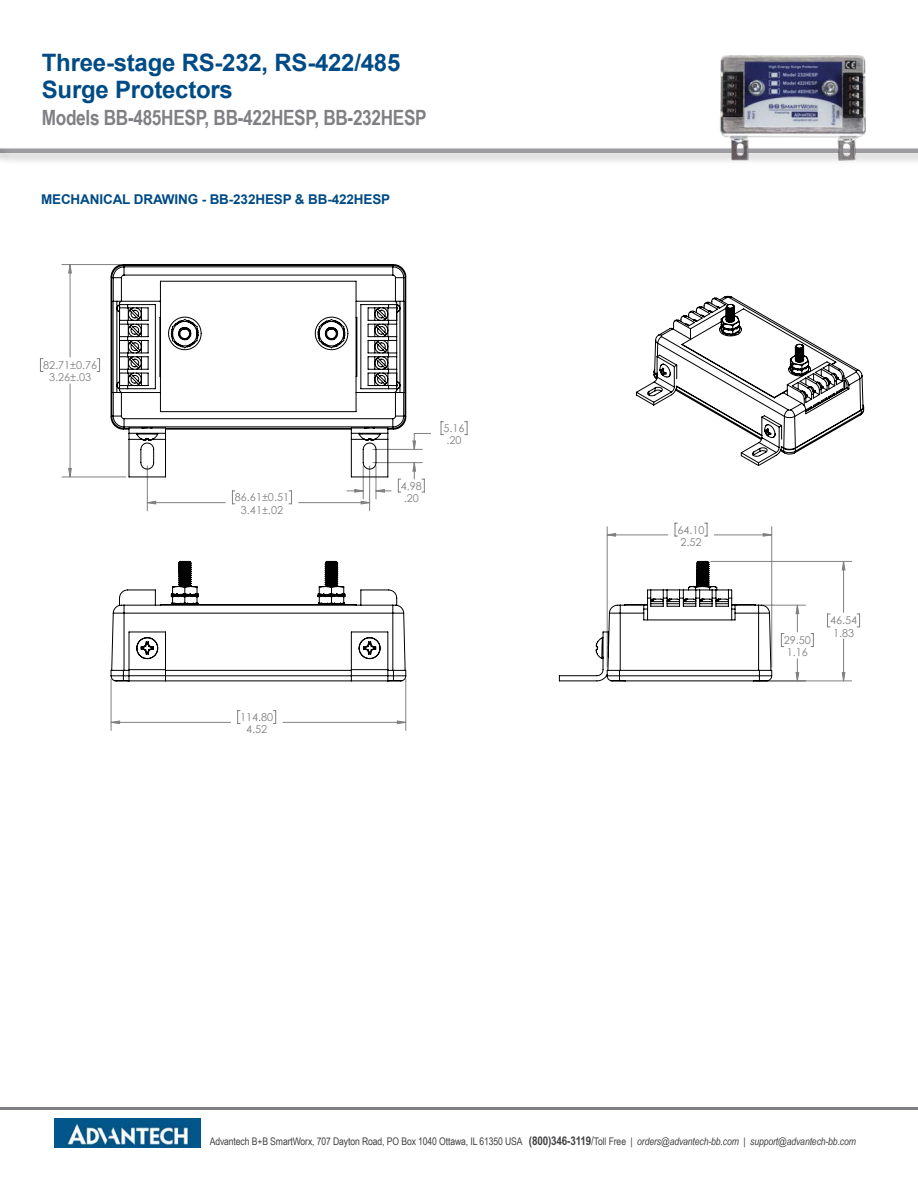
<style>
.page{position:relative;width:918px;height:1188px;background:#fff}
.page>*{position:absolute;margin:0;border:0;box-sizing:border-box;transform-origin:0 0}
.t1{font:700 24px/27px "Arial";letter-spacing:-.01em;color:#004b85}
.t2{font:700 21px "Arial Narrow";letter-spacing:-.015em;color:#807f83}
.t3{font:700 13.5px "Arial";letter-spacing:-.01em;color:#004b85}
.t4{font:10.8px/12.1px "Century Gothic";color:#808080}
.t5{font:10.5px "Arial Narrow";letter-spacing:-.01em;color:#414042}
.s1{font-weight:700;font-size:12px}
.s2{font-size:12px}
.s3{font-style:italic}
</style>
<div class="page">
<hr style="left:0;top:1107px;width:918px;height:3px;background:#807f83">
<div style="left:0;top:145px;width:918px;height:20px;background:#000;opacity:.25"></div>
<div style="left:0;top:148px;width:918px;height:5px;background:#9d9ca0"></div>
<img style="left:54px;top:1119px;width:147px;height:29px">
<div style="left:0;top:145px;width:12px;height:20px;background:#000;opacity:.25"></div>
<svg style="left:40px;top:358px;width:3px;height:14px"></svg>
<hr style="left:62px;top:264px;width:58px;height:1px;background:#808080">
<hr style="left:62px;top:477px;width:64px;height:1px;background:#808080">
<hr style="left:111px;top:679px;width:1px;height:52px;background:#808080">
<hr style="left:406px;top:679px;width:1px;height:52px;background:#808080">
<svg style="left:857px;top:614px;width:3px;height:14px"></svg>
<hr style="left:757px;top:681px;width:95px;height:1px;background:#808080">
<hr style="left:711px;top:561px;width:141px;height:1px;background:#808080">
<svg style="left:69px;top:265px;width:776px;height:459px"></svg>
<svg style="left:110px;top:264px;width:296px;height:214px"></svg>
<svg style="left:110px;top:561px;width:296px;height:121px"></svg>
<svg style="left:559px;top:561px;width:213px;height:121px"></svg>
<svg style="left:636px;top:296px;width:228px;height:170px"></svg>
<img style="left:708px;top:55px;width:169px;height:110px">
<h1 class="t1" style="left:42px;top:50px;width:360px">Three-stage RS-232, RS-422/485<br>Surge Protectors</h1>
<h2 class="t2" style="left:42px;top:102px;width:386px">Models BB-485HESP, BB-422HESP, BB-232HESP</h2>
<p class="t3" style="left:41px;top:191px;width:351px">MECHANICAL DRAWING - BB-232HESP &amp; BB-422HESP</p>
<p class="t4" style="left:43px;top:359px;width:56px;text-align:center">82.71±0.76<br>3.26±.03</p>
<p class="t4" style="left:235px;top:491px;width:56px;text-align:center">86.61±0.51<br>3.41±.02</p>
<p class="t4" style="left:240px;top:711px;width:35px;text-align:center">114.80<br>4.52</p>
<p class="t4" style="left:401px;top:480px;width:23px">4.98 .20</p>
<p class="t4" style="left:444px;top:422px;width:23px">5.16 .20</p>
<p class="t4" style="left:678px;top:524px;width:29px">64.10<br>2.52</p>
<p class="t4" style="left:784px;top:634px;width:29px">29.50<br>1.16</p>
<p class="t4" style="left:830px;top:614px;width:29px">46.54<br>1.83</p>
<p class="t5" style="left:210px;top:1133px;width:648px">Advantech B+B SmartWorx, 707 Dayton Road, PO Box 1040 Ottawa, IL 61350 USA <span class="s1">(800)346-3119</span><span class="s2">/</span>Toll Free | <span class="s3">orders@advantech-bb.com</span> | <span class="s3">support@advantech-bb.com</span></p>
</div>
